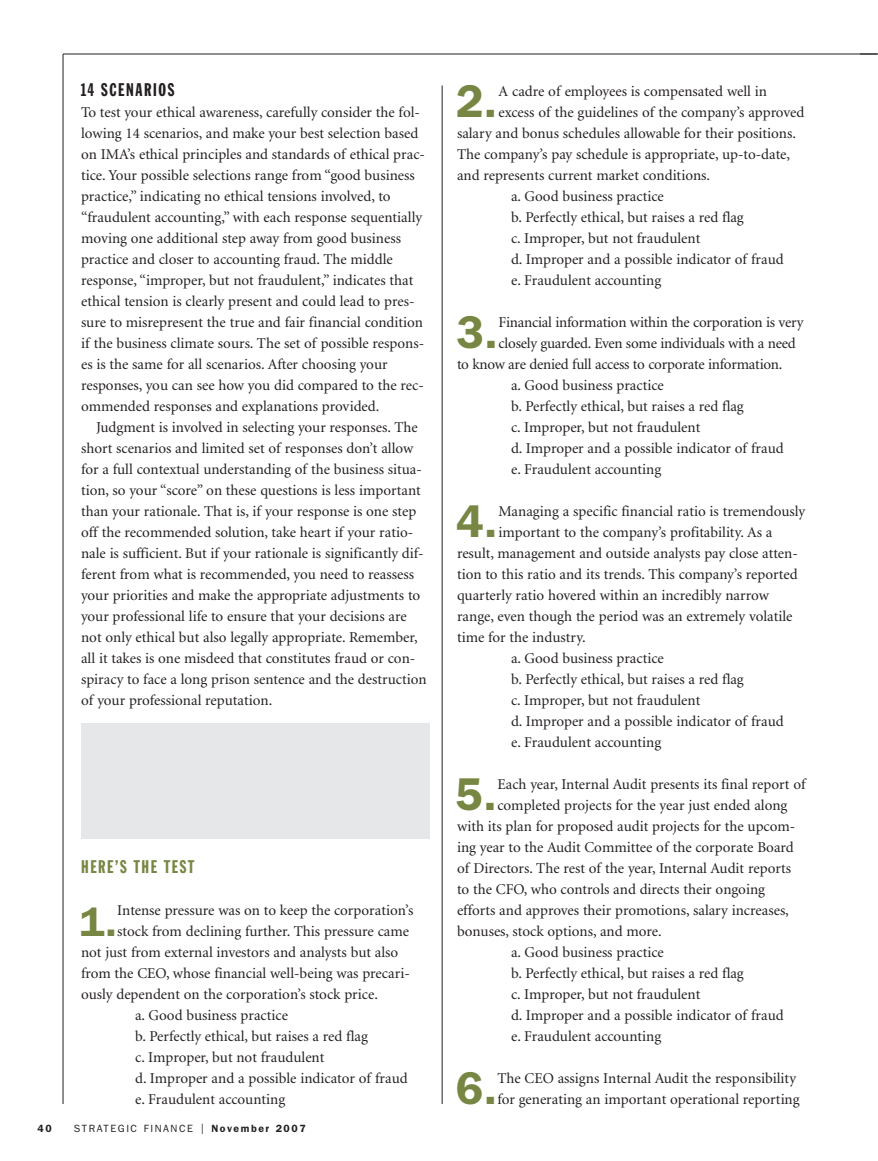
<style>
.page{position:relative;width:878px;height:1161px;background:#fff}
.page>*{position:absolute;margin:0;border:0;box-sizing:border-box;transform-origin:0 0}
.t1{font:600 46.05px "Franklin Gothic";color:#778642}
.t2{font:600 41.55px "Franklin Gothic";color:#778642}
.t3{font:18px "Franklin Gothic Extra Cond";letter-spacing:.09em;color:#778642}
.t4{font:18px "Franklin Gothic Extra Cond";letter-spacing:.09em;color:#231f20}
.t5{font:15px/21px "Minion";color:#231f20}
.t6{font:10.5px "Franklin Gothic";letter-spacing:.15em;color:#231f20}
.t7{font:600 10.5px "Franklin Gothic";color:#231f20}
.s1{font-size:15px}
.s2{font-weight:600}
</style>
<div class="page">
<hr style="left:63px;top:54px;width:814px;height:1px;background:#231f20">
<hr style="left:63px;top:54px;width:1px;height:1050px;background:#231f20">
<hr style="left:442px;top:85px;width:1px;height:1019px;background:#231f20">
<div style="left:81px;top:723px;width:349px;height:116px;background:#e6e7e9"></div>
<p class="t4" style="left:81px;top:83px;width:95px">14 SCENARIOS</p>
<p class="t5" style="left:81px;top:103px;width:345px">To test your ethical awareness, carefully consider the fol&shy;lowing 14 scenarios, and make your best selection based on IMA’s ethical principles and standards of ethical prac&shy;tice. Your possible selections range from “good business practice,” indicating no ethical tensions involved, to “fraudulent accounting,” with each response sequentially moving one additional step away from good business practice and closer to accounting fraud. The middle response, “improper, but not fraudulent,” indicates that ethical tension is clearly present and could lead to pres&shy;sure to misrepresent the true and fair financial condition if the business climate sours. The set of possible respons&shy;es is the same for all scenarios. After choosing your responses, you can see how you did compared to the rec&shy;ommended responses and explanations provided.</p>
<p class="t5" style="left:81px;top:418px;width:347px;text-indent:15px">Judgment is involved in selecting your responses. The short scenarios and limited set of responses don’t allow for a full contextual understanding of the business situa&shy;tion, so your “score” on these questions is less important than your rationale. That is, if your response is one step off the recommended solution, take heart if your ratio&shy;nale is sufficient. But if your rationale is significantly dif&shy;ferent from what is recommended, you need to reassess your priorities and make the appropriate adjustments to your professional life to ensure that your decisions are not only ethical but also legally appropriate. Remember, all it takes is one misdeed that constitutes fraud or con&shy;spiracy to face a long prison sentence and the destruction of your professional reputation.</p>
<p class="t3" style="left:81px;top:860px;width:115px">HERE’S THE TEST</p>
<h2 class="t2" style="left:80px;top:907px;width:39px">1.</h2>
<p class="t5" style="left:117px;top:901px;width:298px">Intense pressure was on to keep the corporation’s</p>
<p class="t5" style="left:117px;top:922px;width:293px">stock from declining further. This pressure came</p>
<p class="t5" style="left:81px;top:943px;width:319px">not just from external investors and analysts but also</p>
<p class="t5" style="left:81px;top:964px;width:330px">from the CEO, whose financial well-being was precari-</p>
<p class="t5" style="left:81px;top:985px;width:298px">ously dependent on the corporation’s stock price.</p>
<p class="t5" style="left:135px;top:1006px;width:154px">a. Good business practice</p>
<p class="t5" style="left:135px;top:1027px;width:234px">b. Perfectly ethical, but raises a red flag</p>
<p class="t5" style="left:135px;top:1048px;width:191px">c. Improper, but not fraudulent</p>
<p class="t5" style="left:135px;top:1069px;width:274px">d. Improper and a possible indicator of fraud</p>
<p class="t5" style="left:135px;top:1090px;width:152px">e. Fraudulent accounting</p>
<p class="t7" style="left:38px;top:1125px;width:16px">40</p>
<p class="t6" style="left:74px;top:1125px;width:233px">STRATEGIC FINANCE <span class="s1">I</span> <span class="s2">November 2007</span></p>
<h1 class="t1" style="left:456px;top:85px;width:43px">2.</h1>
<p class="t5" style="left:498px;top:82px;width:270px">A cadre of employees is compensated well in</p>
<p class="t5" style="left:498px;top:103px;width:307px">excess of the guidelines of the company’s approved</p>
<p class="t5" style="left:457px;top:124px;width:340px">salary and bonus schedules allowable for their positions.</p>
<p class="t5" style="left:457px;top:145px;width:334px">The company’s pay schedule is appropriate, up-to-date,</p>
<p class="t5" style="left:457px;top:166px;width:255px">and represents current market conditions.</p>
<p class="t5" style="left:511px;top:187px;width:154px">a. Good business practice</p>
<p class="t5" style="left:511px;top:208px;width:234px">b. Perfectly ethical, but raises a red flag</p>
<p class="t5" style="left:511px;top:229px;width:191px">c. Improper, but not fraudulent</p>
<p class="t5" style="left:511px;top:250px;width:274px">d. Improper and a possible indicator of fraud</p>
<p class="t5" style="left:511px;top:271px;width:152px">e. Fraudulent accounting</p>
<h1 class="t1" style="left:456px;top:316px;width:43px">3.</h1>
<p class="t5" style="left:498px;top:313px;width:306px">Financial information within the corporation is very</p>
<p class="t5" style="left:498px;top:334px;width:299px">closely guarded. Even some individuals with a need</p>
<p class="t5" style="left:457px;top:355px;width:327px">to know are denied full access to corporate information.</p>
<p class="t5" style="left:511px;top:376px;width:154px">a. Good business practice</p>
<p class="t5" style="left:511px;top:397px;width:234px">b. Perfectly ethical, but raises a red flag</p>
<p class="t5" style="left:511px;top:418px;width:191px">c. Improper, but not fraudulent</p>
<p class="t5" style="left:511px;top:439px;width:274px">d. Improper and a possible indicator of fraud</p>
<p class="t5" style="left:511px;top:460px;width:152px">e. Fraudulent accounting</p>
<h1 class="t1" style="left:456px;top:505px;width:43px">4.</h1>
<p class="t5" style="left:498px;top:502px;width:308px">Managing a specific financial ratio is tremendously</p>
<p class="t5" style="left:498px;top:523px;width:275px">important to the company’s profitability. As a</p>
<p class="t5" style="left:457px;top:544px;width:342px">result, management and outside analysts pay close atten-</p>
<p class="t5" style="left:457px;top:565px;width:342px">tion to this ratio and its trends. This company’s reported</p>
<p class="t5" style="left:457px;top:586px;width:313px">quarterly ratio hovered within an incredibly narrow</p>
<p class="t5" style="left:457px;top:607px;width:337px">range, even though the period was an extremely volatile</p>
<p class="t5" style="left:457px;top:628px;width:130px">time for the industry.</p>
<p class="t5" style="left:511px;top:649px;width:154px">a. Good business practice</p>
<p class="t5" style="left:511px;top:670px;width:234px">b. Perfectly ethical, but raises a red flag</p>
<p class="t5" style="left:511px;top:691px;width:191px">c. Improper, but not fraudulent</p>
<p class="t5" style="left:511px;top:712px;width:274px">d. Improper and a possible indicator of fraud</p>
<p class="t5" style="left:511px;top:733px;width:152px">e. Fraudulent accounting</p>
<h1 class="t1" style="left:455px;top:778px;width:43px">5.</h1>
<p class="t5" style="left:497px;top:775px;width:309px">Each year, Internal Audit presents its final report of</p>
<p class="t5" style="left:497px;top:796px;width:291px">completed projects for the year just ended along</p>
<p class="t5" style="left:457px;top:817px;width:340px">with its plan for proposed audit projects for the upcom-</p>
<p class="t5" style="left:457px;top:838px;width:338px">ing year to the Audit Committee of the corporate Board</p>
<p class="t5" style="left:457px;top:859px;width:335px">of Directors. The rest of the year, Internal Audit reports</p>
<p class="t5" style="left:457px;top:880px;width:309px">to the CFO, who controls and directs their ongoing</p>
<p class="t5" style="left:457px;top:901px;width:333px">efforts and approves their promotions, salary increases,</p>
<p class="t5" style="left:457px;top:922px;width:206px">bonuses, stock options, and more.</p>
<p class="t5" style="left:511px;top:943px;width:154px">a. Good business practice</p>
<p class="t5" style="left:511px;top:964px;width:234px">b. Perfectly ethical, but raises a red flag</p>
<p class="t5" style="left:511px;top:985px;width:191px">c. Improper, but not fraudulent</p>
<p class="t5" style="left:511px;top:1006px;width:274px">d. Improper and a possible indicator of fraud</p>
<p class="t5" style="left:511px;top:1027px;width:152px">e. Fraudulent accounting</p>
<h1 class="t1" style="left:456px;top:1072px;width:43px">6.</h1>
<p class="t5" style="left:497px;top:1069px;width:304px">The CEO assigns Internal Audit the responsibility for generating an important operational reporting</p>
</div>
